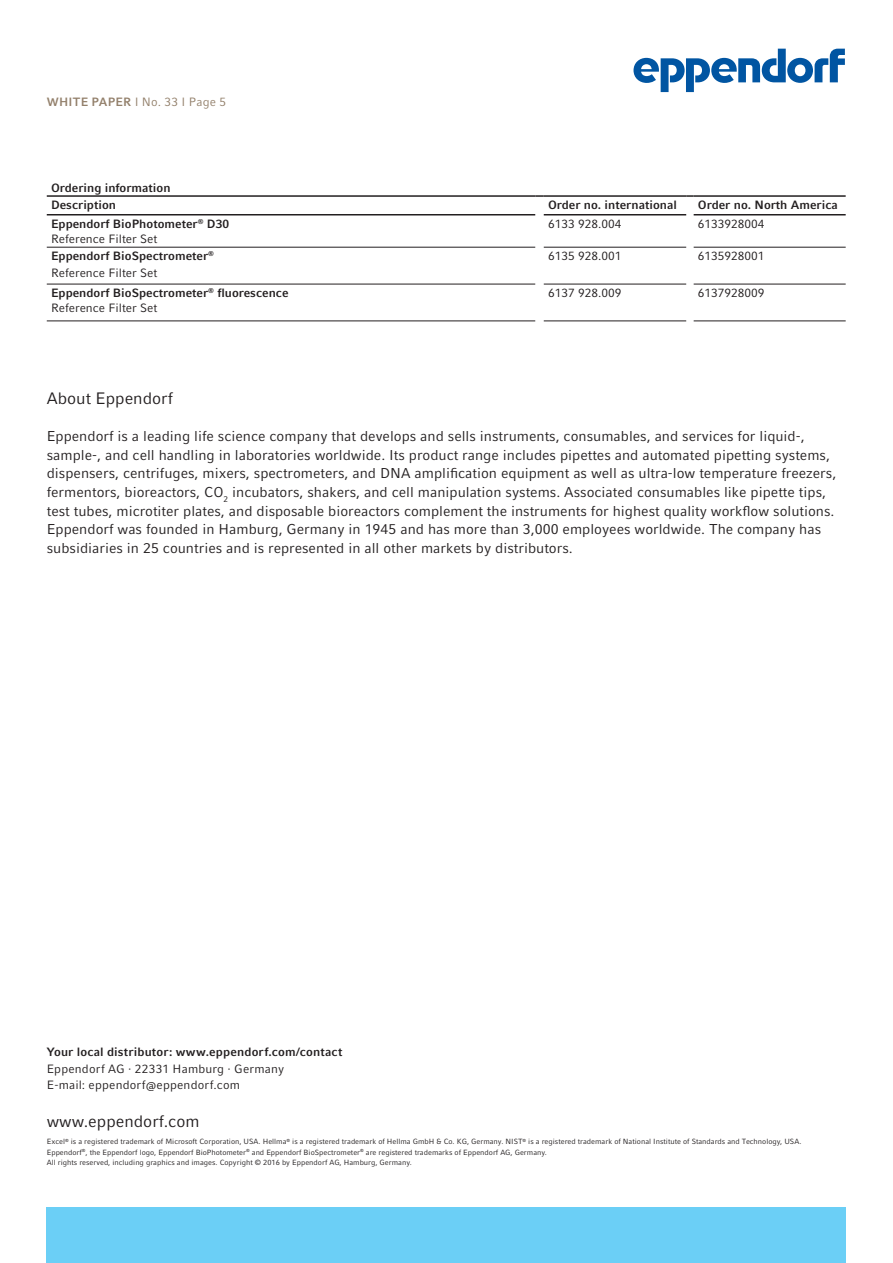
<style>
.page{position:relative;width:893px;height:1263px;background:#fff}
.page>*{position:absolute;margin:0;border:0;box-sizing:border-box;transform-origin:0 0}
.t1{font:16.5px "Compatil Factfor Eppendorf";color:#231f20}
.t2{font:14.25px/18.8px "Compatil Factfor Eppendorf";color:#231f20}
.t3{font:700 12px/15px "Compatil Factfor Eppendorf";color:#231f20}
.t4{font:12px/16.5px "Compatil Factfor Eppendorf";color:#231f20}
.t5{font:12px "Compatil Factfor Eppendorf";letter-spacing:.015em;color:#93806b}
.t6{font:7.5px/10.5px "Compatil Factfor Eppendorf";color:#231f20}
.s1{font-weight:700}
.s2{font-weight:400}
</style>
<div class="page">
<div style="left:47px;top:1208px;width:799px;height:55px;background:#6bcff6"></div>
<svg style="left:633px;top:49px;width:212px;height:43px"></svg>
<hr style="left:47px;top:214px;width:488px;height:1px;background:#231f20">
<hr style="left:544px;top:214px;width:142px;height:1px;background:#231f20">
<hr style="left:694px;top:214px;width:152px;height:1px;background:#231f20">
<hr style="left:694px;top:247px;width:152px;height:1px;background:#231f20">
<hr style="left:694px;top:284px;width:152px;height:1px;background:#231f20">
<hr style="left:694px;top:320px;width:152px;height:1px;background:#231f20">
<hr style="left:544px;top:247px;width:142px;height:1px;background:#231f20">
<hr style="left:544px;top:284px;width:142px;height:1px;background:#231f20">
<hr style="left:544px;top:320px;width:142px;height:1px;background:#231f20">
<hr style="left:47px;top:195px;width:488px;height:2px;background:#231f20">
<svg style="left:535px;top:195px;width:9px;height:2px"></svg>
<hr style="left:544px;top:195px;width:142px;height:2px;background:#231f20">
<svg style="left:686px;top:195px;width:8px;height:2px"></svg>
<hr style="left:694px;top:195px;width:152px;height:2px;background:#231f20">
<hr style="left:47px;top:247px;width:488px;height:1px;background:#231f20">
<hr style="left:47px;top:284px;width:488px;height:1px;background:#231f20">
<hr style="left:47px;top:320px;width:488px;height:1px;background:#231f20">
<p class="t5" style="left:47px;top:95px;width:181px"><span class="s1">WHITE PAPER</span> I No. 33 I Page 5</p>
<p class="t3" style="left:51px;top:179px;width:121px;line-height:17.4px">Ordering information<br>Description</p>
<p class="t3" style="left:548px;top:198px;width:130px">Order no. international</p>
<p class="t3" style="left:698px;top:198px;width:141px">Order no. North America</p>
<p class="t3" style="left:51px;top:216px;width:180px">Eppendorf BioPhotometer<sup>®</sup> D30<br><span class="s2">Reference Filter Set</span></p>
<p class="t4" style="left:548px;top:216px;width:75px">6133 928.004</p>
<p class="t4" style="left:698px;top:216px;width:68px">6133928004</p>
<p class="t3" style="left:51px;top:248px;width:165px;line-height:16.2px">Eppendorf BioSpectrometer<sup>®<br></sup><span class="s2">Reference Filter Set</span></p>
<p class="t4" style="left:548px;top:248px;width:75px">6135 928.001</p>
<p class="t4" style="left:698px;top:248px;width:68px">6135928001</p>
<p class="t3" style="left:51px;top:286px;width:239px">Eppendorf BioSpectrometer<sup>®</sup> fluorescence<br><span class="s2">Reference Filter Set</span></p>
<p class="t4" style="left:548px;top:285px;width:75px">6137 928.009</p>
<p class="t4" style="left:698px;top:285px;width:68px">6137928009</p>
<p class="t1" style="left:47px;top:388px;width:128px">About Eppendorf</p>
<p class="t2" style="left:47px;top:427px;width:791px">Eppendorf is a leading life science company that develops and sells instruments, consumables, and services for liquid-, sample-, and cell handling in laboratories worldwide. Its product range includes pipettes and automated pipetting systems, dispensers, centrifuges, mixers, spectrometers, and DNA amplification equipment as well as ultra-low temperature freezers, fermentors, bioreactors, CO<sub>2</sub> incubators, shakers, and cell manipulation systems. Associated consumables like pipette tips, test tubes, microtiter plates, and disposable bioreactors complement the instruments for highest quality workflow solutions.<br>Eppendorf was founded in Hamburg, Germany in 1945 and has more than 3,000 employees worldwide. The company has subsidiaries in 25 countries and is represented in all other markets by distributors.</p>
<p class="t3" style="left:47px;top:1044px;width:297px">Your local distributor: www.eppendorf.com/contact</p>
<p class="t4" style="left:47px;top:1060px;width:239px">Eppendorf AG · 22331 Hamburg · Germany<br>E-mail: eppendorf@eppendorf.com</p>
<p class="t1" style="left:47px;top:1112px;width:154px">www.eppendorf.com</p>
<p class="t6" style="left:47px;top:1136px;width:756px">Excel<sup>®</sup> is a registered trademark of Microsoft Corporation, USA. Hellma<sup>®</sup> is a registered trademark of Hellma GmbH &amp; Co. KG, Germany. NIST<sup>®</sup> is a registered trademark of National Institute of Standards and Technology, USA.<br>Eppendorf<sup>®</sup>, the Eppendorf logo, Eppendorf BioPhotometer<sup>®</sup> and Eppendorf BioSpectrometer<sup>®</sup> are registered trademarks of Eppendorf AG, Germany.<br>All rights reserved, including graphics and images. Copyright © 2016 by Eppendorf AG, Hamburg, Germany.</p>
</div>
